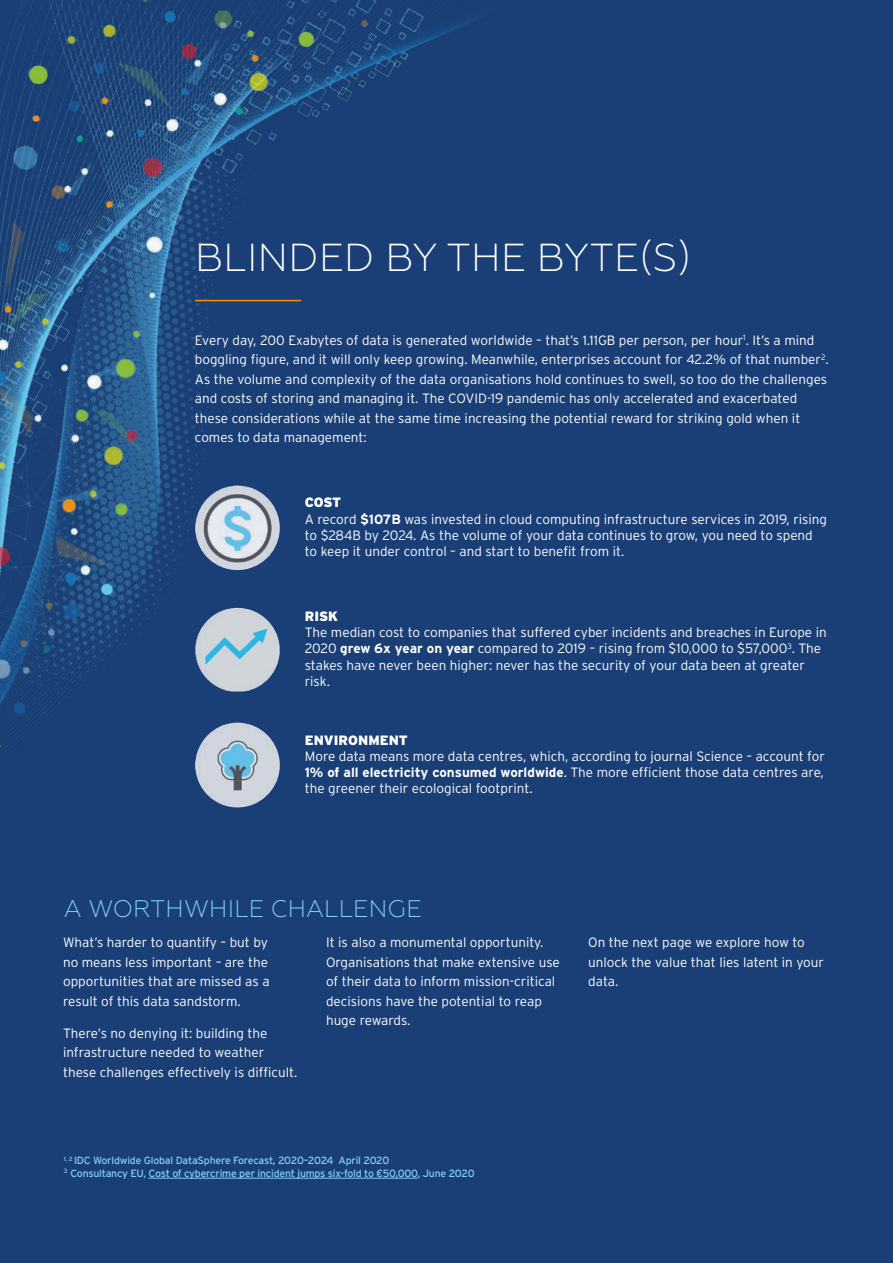
<style>
.page{position:relative;width:893px;height:1263px;background:#193f76}
.page>*{position:absolute;margin:0;border:0;box-sizing:border-box;transform-origin:0 0}
.t1{font:300 39px "Geometria";letter-spacing:.01em;color:#fff}
.t2{font:300 24px "Geometria";letter-spacing:.01em;color:#83d0f5}
.t3{font:300 13.5px/19.5px "Interstate";color:#fff}
.t4{font:900 13.5px "Interstate";color:#fff}
.t5{font:10.5px/12.6px "Interstate";letter-spacing:-.02em;color:#83d0f5}
.s1{font-weight:900}
.s2{font-weight:700}
</style>
<div class="page">
<img style="left:0;top:0;width:473px;height:808px">
<hr style="left:149px;top:1178px;width:269px;height:1px;background:#83d0f5">
<hr style="left:195px;top:300px;width:106px;height:1px;background:#f39200">
<img style="left:195px;top:485px;width:85px;height:85px;border-radius:41px">
<img style="left:195px;top:608px;width:85px;height:84px">
<img style="left:195px;top:722px;width:85px;height:85px;border-radius:41px">
<h1 class="t1" style="left:195px;top:235px;width:498px">BLINDED BY THE BYTE(S)</h1>
<p class="t3" style="left:195px;top:330px;width:635px">Every day, 200 Exabytes of data is generated worldwide – that’s 1.11GB per person, per hour<sup>1</sup>. It’s a mind boggling figure, and it will only keep growing. Meanwhile, enterprises account for 42.2% of that number<sup>2</sup>.<br>As the volume and complexity of the data organisations hold continues to swell, so too do the challenges and costs of storing and managing it. The COVID-19 pandemic has only accelerated and exacerbated these considerations while at the same time increasing the potential reward for striking gold when it comes to data management:</p>
<p class="t3" style="left:305px;top:494px;width:524px;line-height:16.2px"><span class="s1">COST<br></span>A record <span class="s2">$107B</span> was invested in cloud computing infrastructure services in 2019, rising to $284B by 2024. As the volume of your data continues to grow, you need to spend to keep it under control – and start to benefit from it.</p>
<p class="t4" style="left:305px;top:609px;width:35px">RISK</p>
<p class="t3" style="left:305px;top:624px;width:524px;line-height:16.2px">The median cost to companies that suffered cyber incidents and breaches in Europe in 2020 <span class="s2">grew 6x year on year</span> compared to 2019 – rising from $10,000 to $57,000<sup>3</sup>. The stakes have never been higher: never has the security of your data been at greater risk.</p>
<p class="t4" style="left:305px;top:732px;width:105px">ENVIRONMENT</p>
<p class="t3" style="left:305px;top:748px;width:522px;line-height:16.2px;text-align:justify">More data means more data centres, which, according to journal Science – account for <span class="s2">1% of all electricity consumed worldwide</span>. The more efficient those data centres are, the greener their ecological footprint.</p>
<h2 class="t2" style="left:64px;top:895px;width:359px">A WORTHWHILE CHALLENGE</h2>
<p class="t3" style="left:63px;top:932px;width:208px">What’s harder to quantify – but by no means less important – are the opportunities that are missed as a result of this data sandstorm.</p>
<p class="t3" style="left:63px;top:1023px;width:236px">There’s no denying it: building the infrastructure needed to weather these challenges effectively is difficult.</p>
<p class="t3" style="left:326px;top:932px;width:235px">It is also a monumental opportunity.<br>Organisations that make extensive use of their data to inform mission-critical decisions have the potential to reap huge rewards.</p>
<p class="t3" style="left:588px;top:932px;width:237px">On the next page we explore how to unlock the value that lies latent in your data.</p>
<p class="t5" style="left:64px;top:1154px;width:412px"><sup>1,</sup> <sup>2</sup> IDC Worldwide Global DataSphere Forecast, 2020–2024 April 2020<br><sup>3</sup> Consultancy EU, Cost of cybercrime per incident jumps six-fold to €50,000, June 2020</p>
</div>
